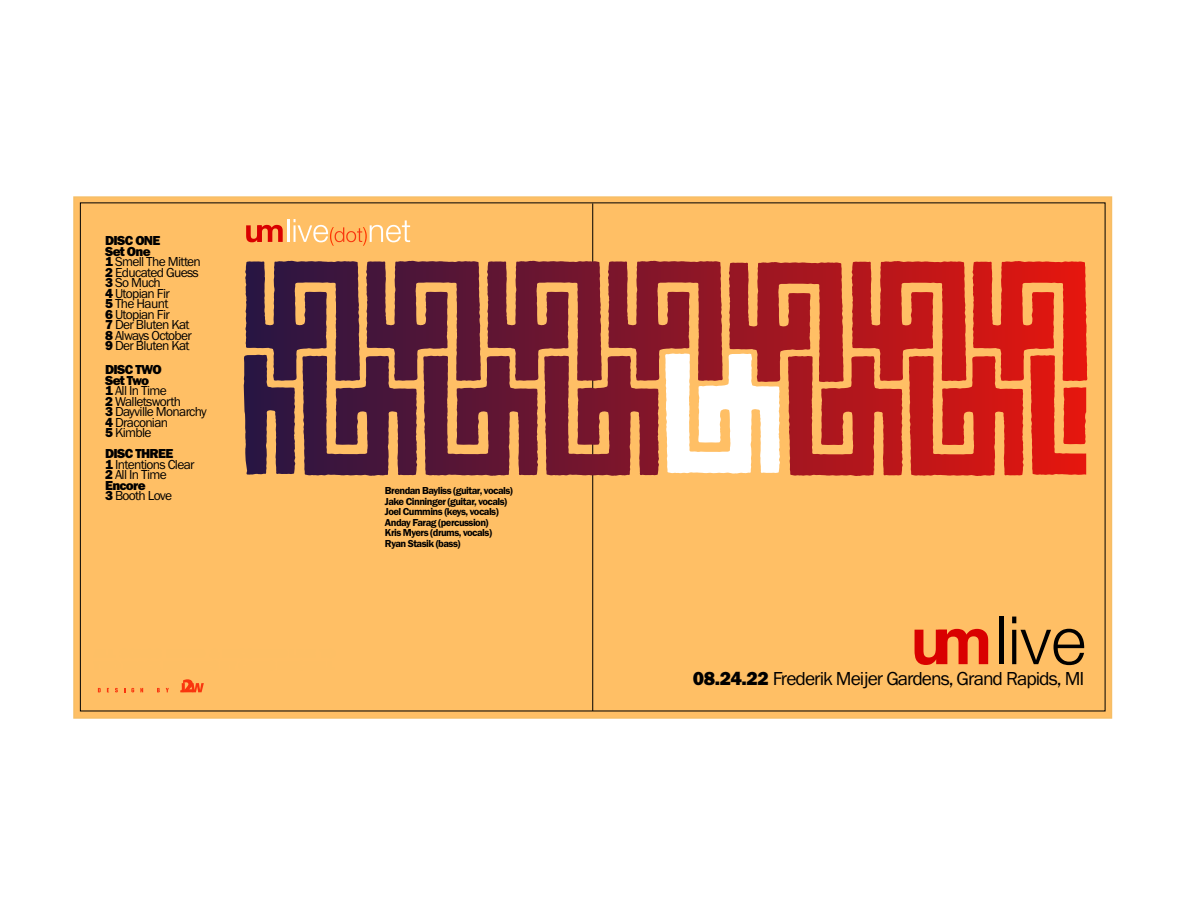
<style>
.page{position:relative;width:1188px;height:918px;background:#fff}
.page>*{position:absolute;margin:0;border:0;box-sizing:border-box;transform-origin:0 0}
.t1{font:19.5px "Franklin Gothic";letter-spacing:-.05em;color:#000}
.t2{font:13.5px/10.5px "Franklin Gothic";letter-spacing:-.05em;color:#000}
.t3{font:600 10.5px/10.5px "Franklin Gothic";letter-spacing:-.05em;color:#000}
.s1{font-weight:800}
</style>
<div class="page">
<svg style="left:73px;top:196px;width:1039px;height:523px;background:#eda75c"></svg>
<hr style="left:592px;top:203px;width:1px;height:508px;background:#000">
<svg style="left:246px;top:225px;width:37px;height:17px"></svg>
<hr style="left:288px;top:219px;width:2px;height:23px;background:#fff">
<svg style="left:294px;top:219px;width:116px;height:27px;background:#fec175"></svg>
<svg style="left:915px;top:629px;width:73px;height:36px;background:#e84e29"></svg>
<hr style="left:1000px;top:617px;width:4px;height:47px;background:#000">
<svg style="left:1012px;top:630px;width:4px;height:34px"></svg>
<svg style="left:1012px;top:617px;width:4px;height:6px"></svg>
<svg style="left:1021px;top:629px;width:63px;height:36px;background:#af8345"></svg>
<svg style="left:98px;top:688px;width:3px;height:4px"></svg>
<svg style="left:115px;top:688px;width:3px;height:4px"></svg>
<svg style="left:131px;top:688px;width:3px;height:4px"></svg>
<svg style="left:140px;top:688px;width:3px;height:4px"></svg>
<svg style="left:157px;top:688px;width:3px;height:4px"></svg>
<svg style="left:166px;top:688px;width:3px;height:4px"></svg>
<svg style="left:180px;top:679px;width:24px;height:13px"></svg>
<svg style="left:244px;top:354px;width:842px;height:121px;background:#b0584c"></svg>
<p class="t2" style="left:105px;top:236px;width:97px"><span class="s1">DISC ONE<br>Set One<br>1</span> Smell The Mitten<br><span class="s1">2</span> Educated Guess<br><span class="s1">3</span> So Much<br><span class="s1">4</span> Utopian Fir<br><span class="s1">5</span> The Haunt<br><span class="s1">6</span> Utopian Fir<br><span class="s1">7</span> Der Bluten Kat<br><span class="s1">8</span> Always October<br><span class="s1">9</span> Der Bluten Kat</p>
<p class="t2" style="left:105px;top:365px;width:103px"><span class="s1">DISC TWO<br>Set Two<br>1</span> All In Time<br><span class="s1">2</span> Walletsworth<br><span class="s1">3</span> Dayville Monarchy<br><span class="s1">4</span> Draconian<br><span class="s1">5</span> Kimble</p>
<p class="t2" style="left:105px;top:449px;width:91px"><span class="s1">DISC THREE<br>1</span> Intentions Clear<br><span class="s1">2</span> All In Time<br><span class="s1">Encore<br>3</span> Booth Love</p>
<p class="t3" style="left:385px;top:486px;width:130px">Brendan Bayliss (guitar, vocals)<br>Jake Cinninger (guitar, vocals)<br>Joel Cummins (keys, vocals)<br>Anday Farag (percussion)<br>Kris Myers (drums, vocals)<br>Ryan Stasik (bass)</p>
<h1 class="t1" style="left:693px;top:671px;width:393px"><span class="s1">08.24.22</span> Frederik Meĳer Gardens, Grand Rapids, MI</h1>
</div>
